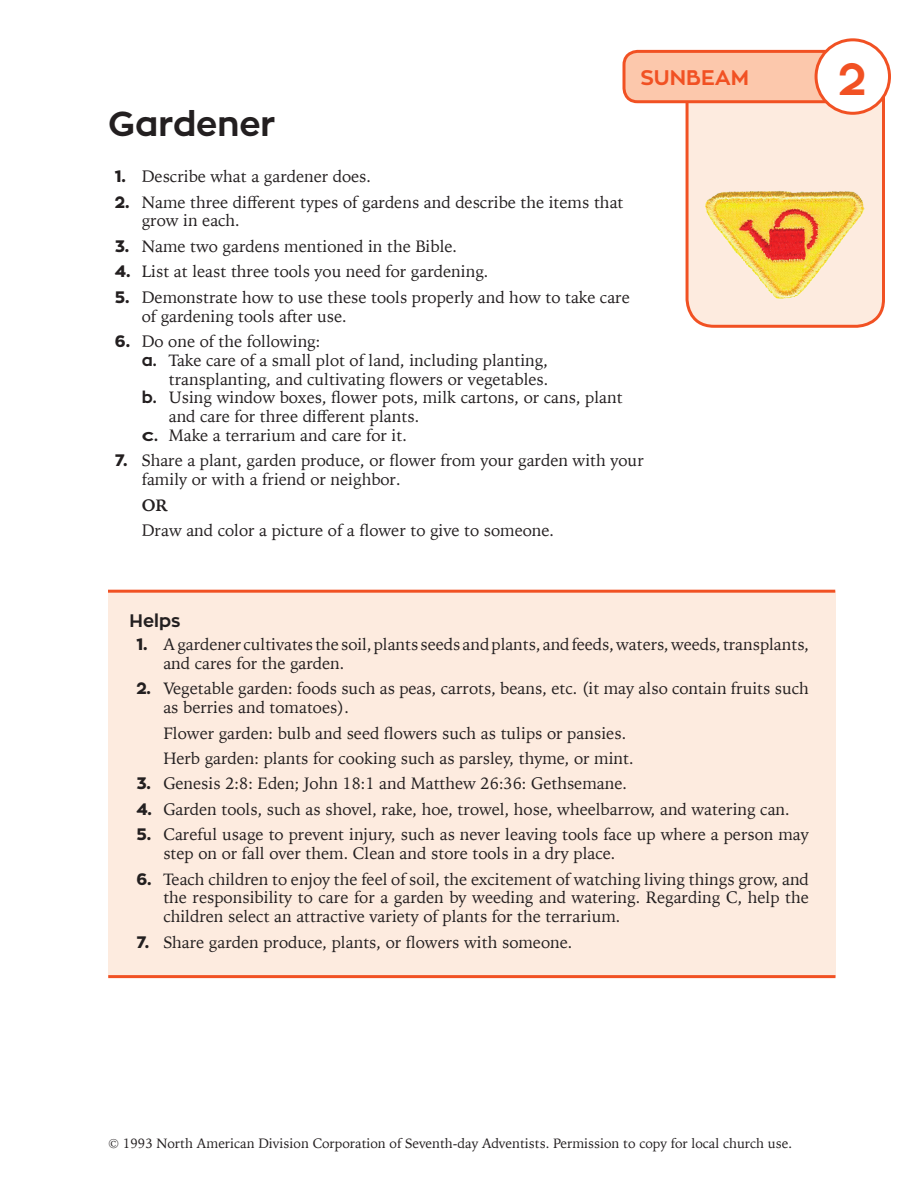
<style>
.page{position:relative;width:918px;height:1188px;background:#fff}
.page>*{position:absolute;margin:0;border:0;box-sizing:border-box;transform-origin:0 0}
.t1{font:700 45px "Zona Pro";color:#f15123}
.t2{font:700 34.5px "Zona Pro";color:#231f20}
.t3{font:700 21px "Zona Pro";color:#f15123}
.t4{font:700 18px "Zona Pro";color:#231f20}
.t5{font:16.5px/18.8px "Iowan Old Style";color:#231f20}
.t6{font:700 16.5px "Iowan Old Style";color:#231f20}
.t7{font:13.5px "Iowan Old Style";color:#231f20}
.s1{font-family:"Zona Pro";font-weight:800}
.s2{font-family:"Zona Pro";font-weight:700}
</style>
<div class="page">
<div style="left:108px;top:591px;width:728px;height:386px;background:#fdebdf"></div>
<hr style="left:108px;top:590px;width:727px;height:3px;background:#f15123">
<hr style="left:108px;top:975px;width:727px;height:3px;background:#f15123">
<svg style="left:685px;top:92px;width:202px;height:236px;background:#fce0d2"></svg>
<svg style="left:622px;top:48px;width:207px;height:57px;background:#fabda0"></svg>
<div style="left:816px;top:40px;width:74px;height:73px;background:#fff;border-radius:50%"></div>
<div style="left:815px;top:38px;width:76px;height:77px;border:3px solid #f15123;border-radius:50%"></div>
<img style="left:685px;top:178px;width:196px;height:140px">
<p class="t3" style="left:640px;top:64px;width:110px">SUNBEAM</p>
<h1 class="t1" style="left:838px;top:50px;width:30px">2</h1>
<h2 class="t2" style="left:108px;top:102px;width:169px">Gardener</h2>
<p class="t5" style="left:115px;top:166px;width:258px"><span class="s1">1.</span> Describe what a gardener does.</p>
<p class="t5" style="left:142px;top:192px;width:483px;text-indent:-27px"><span class="s1">2.</span> Name three different types of gardens and describe the items that grow in each.</p>
<p class="t5" style="left:115px;top:236px;width:344px"><span class="s1">3.</span> Name two gardens mentioned in the Bible.</p>
<p class="t5" style="left:115px;top:262px;width:375px"><span class="s1">4.</span> List at least three tools you need for gardening.</p>
<p class="t5" style="left:142px;top:287px;width:490px;text-indent:-27px"><span class="s1">5.</span> Demonstrate how to use these tools properly and how to take care of gardening tools after use.</p>
<p class="t5" style="left:115px;top:331px;width:207px"><span class="s1">6.</span> Do one of the following:</p>
<p class="t5" style="left:142px;top:350px;width:408px"><span class="s2">a.</span> Take care of a small plot of land, including planting,</p>
<p class="t5" style="left:169px;top:369px;width:381px">transplanting, and cultivating flowers or vegetables.</p>
<p class="t5" style="left:142px;top:388px;width:483px"><span class="s2">b.</span> Using window boxes, flower pots, milk cartons, or cans, plant</p>
<p class="t5" style="left:169px;top:406px;width:252px">and care for three different plants.</p>
<p class="t5" style="left:142px;top:425px;width:267px"><span class="s2">c.</span> Make a terrarium and care for it.</p>
<p class="t5" style="left:142px;top:451px;width:504px;text-indent:-27px"><span class="s1">7.</span> Share a plant, garden produce, or flower from your garden with your family or with a friend or neighbor.</p>
<p class="t6" style="left:142px;top:490px;width:28px">OR</p>
<p class="t5" style="left:142px;top:520px;width:414px">Draw and color a picture of a flower to give to someone.</p>
<p class="t4" style="left:130px;top:609px;width:52px">Helps</p>
<p class="t5" style="left:163px;top:634px;width:647px;text-indent:-27px"><span class="s1">1.</span> A gardener cultivates the soil, plants seeds and plants, and feeds, waters, weeds, transplants, and cares for the garden.</p>
<p class="t5" style="left:163px;top:678px;width:647px;text-indent:-27px"><span class="s1">2.</span> Vegetable garden: foods such as peas, carrots, beans, etc. (it may also contain fruits such as berries and tomatoes).</p>
<p class="t5" style="left:163px;top:719px;width:472px;line-height:25.5px">Flower garden: bulb and seed flowers such as tulips or pansies.<br>Herb garden: plants for cooking such as parsley, thyme, or mint.</p>
<p class="t5" style="left:136px;top:774px;width:492px"><span class="s1">3.</span> Genesis 2:8: Eden; John 18:1 and Matthew 26:36: Gethsemane.</p>
<p class="t5" style="left:136px;top:799px;width:655px"><span class="s1">4.</span> Garden tools, such as shovel, rake, hoe, trowel, hose, wheelbarrow, and watering can.</p>
<p class="t5" style="left:163px;top:825px;width:647px;text-indent:-27px"><span class="s1">5.</span> Careful usage to prevent injury, such as never leaving tools face up where a person may step on or fall over them. Clean and store tools in a dry place.</p>
<p class="t5" style="left:163px;top:869px;width:647px;text-align:justify;text-indent:-27px"><span class="s1">6.</span> Teach children to enjoy the feel of soil, the excitement of watching living things grow, and the responsibility to care for a garden by weeding and watering. Regarding C, help the children select an attractive variety of plants for the terrarium.</p>
<p class="t5" style="left:136px;top:932px;width:438px"><span class="s1">7.</span> Share garden produce, plants, or flowers with someone.</p>
<p class="t7" style="left:108px;top:1131px;width:686px">© 1993 North American Division Corporation of Seventh-day Adventists. Permission to copy for local church use.</p>
</div>
